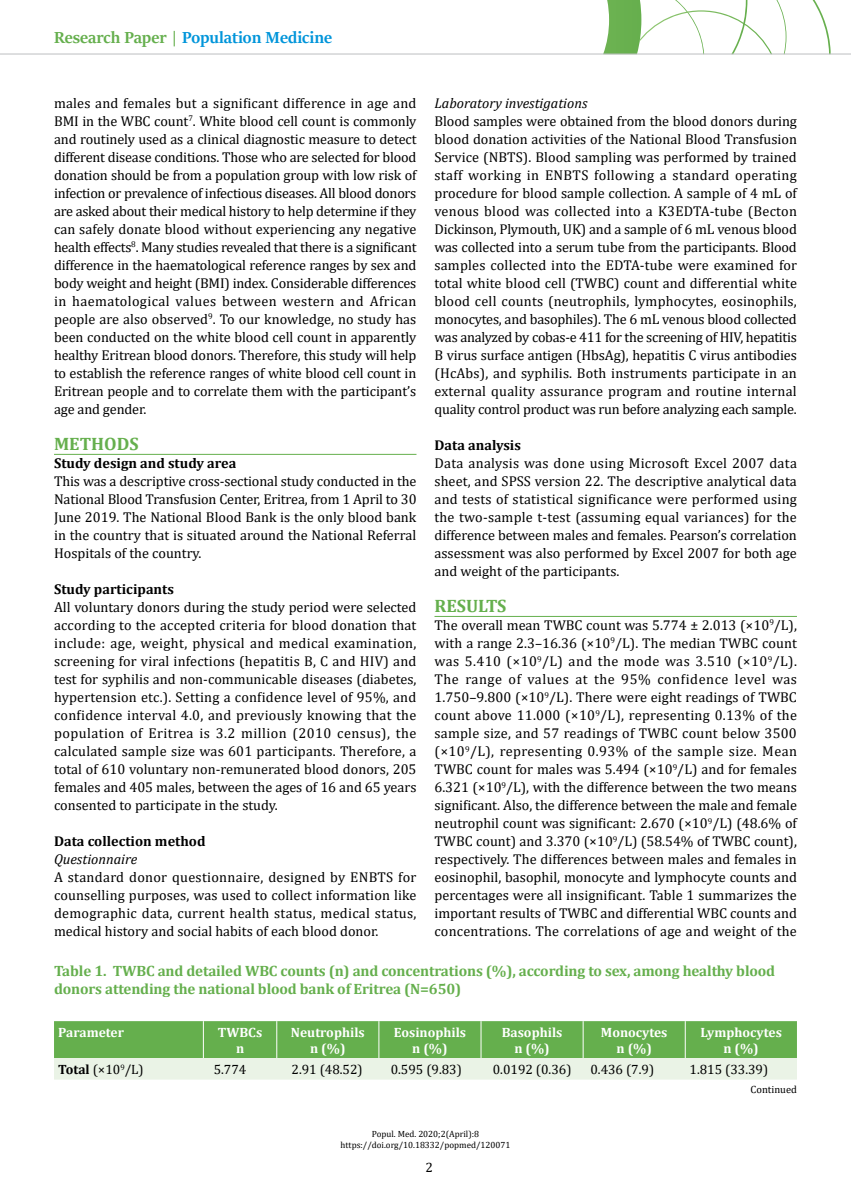
<style>
.page{position:relative;width:851px;height:1191px;background:#fff}
.page>*{position:absolute;margin:0;border:0;box-sizing:border-box;transform-origin:0 0}
.t1{font:700 18px "Sitka Banner";color:#0095da}
.t2{font:700 18px "Cambria";color:#65af4d}
.t3{font:700 15px/18px "Cambria";letter-spacing:-.01em;color:#65af4d}
.t4{font:14.25px/18px "Cambria";color:#000;text-align:justify}
.t5{font:700 14.25px "Cambria";color:#000}
.t6{font:italic 14.25px "Cambria";color:#000}
.t7{font:700 13.5px/16.2px "Cambria";color:#fff;text-align:center}
.t8{font:13.5px "Cambria";color:#000}
.t9{font:10.5px "Cambria";color:#000}
.t10{font:9px/10.8px "Cambria";color:#000;text-align:center}
.s1{color:#65af4d}
.s2{font-weight:700}
</style>
<div class="page">
<svg style="left:536px;top:0;width:294px;height:54px"></svg>
<hr style="left:0;top:54px;width:850px;height:1px;background:#bcbec0">
<hr style="left:54px;top:454px;width:362px;height:1px;background:#65af4d">
<hr style="left:434px;top:616px;width:362px;height:1px;background:#65af4d">
<svg style="left:54px;top:1021px;width:742px;height:58px;background:#96c885"></svg>
<hr style="left:203px;top:1021px;width:1px;height:37px;background:#fff">
<hr style="left:276px;top:1021px;width:1px;height:37px;background:#fff">
<hr style="left:378px;top:1021px;width:1px;height:37px;background:#fff">
<hr style="left:480px;top:1021px;width:1px;height:37px;background:#fff">
<hr style="left:582px;top:1021px;width:1px;height:37px;background:#fff">
<hr style="left:685px;top:1021px;width:1px;height:37px;background:#fff">
<p class="t1" style="left:54px;top:25px;width:279px"><span class="s1">Research Paper |</span> Population Medicine</p>
<p class="t4" style="left:54px;top:94px;width:364px">males and females but a significant difference in age and BMI in the WBC count<sup>7</sup>. White blood cell count is commonly and routinely used as a clinical diagnostic measure to detect different disease conditions. Those who are selected for blood donation should be from a population group with low risk of infection or prevalence of infectious diseases. All blood donors are asked about their medical history to help determine if they can safely donate blood without experiencing any negative health effects<sup>8</sup>. Many studies revealed that there is a significant difference in the haematological reference ranges by sex and body weight and height (BMI) index. Considerable differences in haematological values between western and African people are also observed<sup>9</sup>. To our knowledge, no study has been conducted on the white blood cell count in apparently healthy Eritrean blood donors. Therefore, this study will help to establish the reference ranges of white blood cell count in Eritrean people and to correlate them with the participant’s age and gender.</p>
<p class="t2" style="left:54px;top:431px;width:86px">METHODS</p>
<p class="t5" style="left:54px;top:453px;width:184px">Study design and study area</p>
<p class="t4" style="left:54px;top:472px;width:364px">This was a descriptive cross-sectional study conducted in the National Blood Transfusion Center, Eritrea, from 1 April to 30<br>June 2019. The National Blood Bank is the only blood bank in the country that is situated around the National Referral Hospitals of the country.</p>
<p class="t5" style="left:54px;top:579px;width:121px">Study participants</p>
<p class="t4" style="left:54px;top:598px;width:364px">All voluntary donors during the study period were selected according to the accepted criteria for blood donation that include: age, weight, physical and medical examination, screening for viral infections (hepatitis B, C and HIV) and test for syphilis and non-communicable diseases (diabetes, hypertension etc.). Setting a confidence level of 95%, and confidence interval 4.0, and previously knowing that the population of Eritrea is 3.2 million (2010 census), the calculated sample size was 601 participants. Therefore, a total of 610 voluntary non-remunerated blood donors, 205 females and 405 males, between the ages of 16 and 65 years consented to participate in the study.</p>
<p class="t5" style="left:54px;top:831px;width:153px">Data collection method</p>
<p class="t6" style="left:54px;top:849px;width:85px">Questionnaire</p>
<p class="t4" style="left:54px;top:868px;width:364px">A standard donor questionnaire, designed by ENBTS for counselling purposes, was used to collect information like demographic data, current health status, medical status, medical history and social habits of each blood donor.</p>
<p class="t6" style="left:434px;top:93px;width:154px">Laboratory investigations</p>
<p class="t4" style="left:434px;top:112px;width:364px">Blood samples were obtained from the blood donors during blood donation activities of the National Blood Transfusion Service (NBTS). Blood sampling was performed by trained staff working in ENBTS following a standard operating procedure for blood sample collection. A sample of 4 mL of venous blood was collected into a K3EDTA-tube (Becton Dickinson, Plymouth, UK) and a sample of 6 mL venous blood was collected into a serum tube from the participants. Blood samples collected into the EDTA-tube were examined for total white blood cell (TWBC) count and differential white blood cell counts (neutrophils, lymphocytes, eosinophils, monocytes, and basophiles). The 6 mL venous blood collected was analyzed by cobas-e 411 for the screening of HIV, hepatitis B virus surface antigen (HbsAg), hepatitis C virus antibodies (HcAbs), and syphilis. Both instruments participate in an external quality assurance program and routine internal quality control product was run before analyzing each sample.</p>
<p class="t5" style="left:434px;top:435px;width:88px">Data analysis</p>
<p class="t4" style="left:434px;top:454px;width:364px">Data analysis was done using Microsoft Excel 2007 data sheet, and SPSS version 22. The descriptive analytical data and tests of statistical significance were performed using the two-sample t-test (assuming equal variances) for the difference between males and females. Pearson’s correlation assessment was also performed by Excel 2007 for both age and weight of the participants.</p>
<p class="t2" style="left:434px;top:593px;width:73px">RESULTS</p>
<p class="t4" style="left:434px;top:616px;width:364px">The overall mean TWBC count was 5.774 ± 2.013 (×10<sup>9</sup>/L), with a range 2.3–16.36 (×10<sup>9</sup>/L). The median TWBC count was 5.410 (×10<sup>9</sup>/L) and the mode was 3.510 (×10<sup>9</sup>/L).<br>The range of values at the 95% confidence level was 1.750–9.800 (×10<sup>9</sup>/L). There were eight readings of TWBC count above 11.000 (×10<sup>9</sup>/L), representing 0.13% of the sample size, and 57 readings of TWBC count below 3500 (×10<sup>9</sup>/L), representing 0.93% of the sample size. Mean TWBC count for males was 5.494 (×10<sup>9</sup>/L) and for females 6.321 (×10<sup>9</sup>/L), with the difference between the two means significant. Also, the difference between the male and female neutrophil count was significant: 2.670 (×10<sup>9</sup>/L) (48.6% of TWBC count) and 3.370 (×10<sup>9</sup>/L) (58.54% of TWBC count), respectively. The differences between males and females in eosinophil, basophil, monocyte and lymphocyte counts and percentages were all insignificant. Table 1 summarizes the important results of TWBC and differential WBC counts and concentrations. The correlations of age and weight of the</p>
<p class="t3" style="left:54px;top:961px;width:722px">Table 1. TWBC and detailed WBC counts (n) and concentrations (%), according to sex, among healthy blood donors attending the national blood bank of Eritrea (N=650)</p>
<p class="t7" style="left:58px;top:1023px;width:67px">Parameter</p>
<p class="t7" style="left:218px;top:1023px;width:46px">TWBCs n</p>
<p class="t7" style="left:291px;top:1023px;width:75px">Neutrophils n (%)</p>
<p class="t7" style="left:393px;top:1023px;width:74px">Eosinophils n (%)</p>
<p class="t7" style="left:501px;top:1023px;width:62px">Basophils n (%)</p>
<p class="t7" style="left:600px;top:1023px;width:68px">Monocytes n (%)</p>
<p class="t7" style="left:700px;top:1023px;width:83px">Lymphocytes n (%)</p>
<p class="t8" style="left:58px;top:1061px;width:87px"><span class="s2">Total</span> (×10<sup>9</sup>/L)</p>
<p class="t8" style="left:214px;top:1061px;width:34px">5.774</p>
<p class="t8" style="left:291px;top:1061px;width:73px">2.91 (48.52)</p>
<p class="t8" style="left:390px;top:1061px;width:73px">0.595 (9.83)</p>
<p class="t8" style="left:492px;top:1061px;width:80px">0.0192 (0.36)</p>
<p class="t8" style="left:590px;top:1061px;width:65px">0.436 (7.9)</p>
<p class="t8" style="left:689px;top:1061px;width:80px">1.815 (33.39)</p>
<p class="t9" style="left:750px;top:1083px;width:48px">Continued</p>
<p class="t10" style="left:340px;top:1128px;width:171px">Popul. Med. 2020;2(April):8 https://doi.org/10.18332/popmed/120071</p>
<p class="t8" style="left:425px;top:1159px;width:9px">2</p>
</div>
